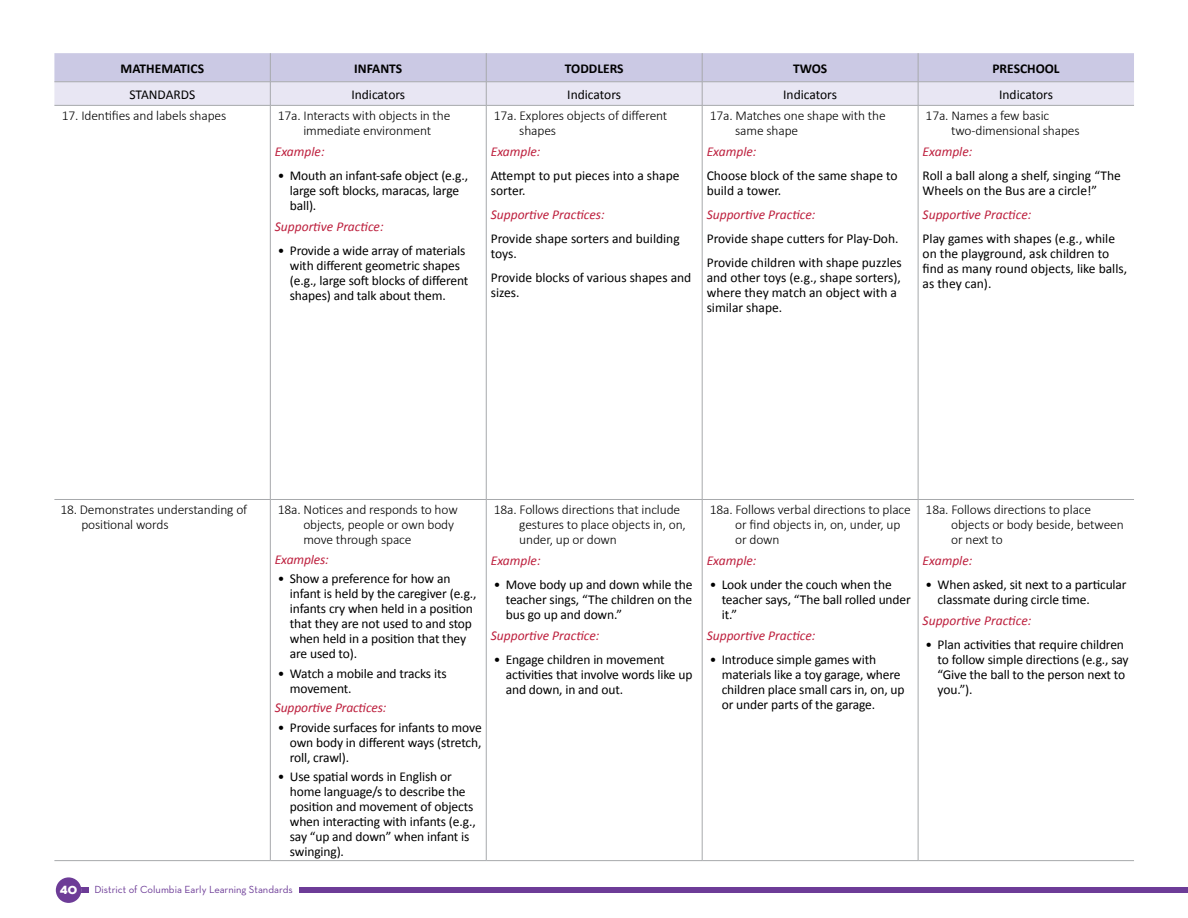
<style>
.page{position:relative;width:1188px;height:918px;background:#fff}
.page>*{position:absolute;margin:0;border:0;box-sizing:border-box;transform-origin:0 0}
.t1{font:13.5px/15px "Calibri";letter-spacing:-.01em;color:#000}
.t2{font:300 13.5px/15px "Calibri";letter-spacing:-.01em;color:#000}
.t3{font:italic 13.5px "Calibri";color:#bd1f3d}
.t4{font:700 13.5px "Calibri";color:#000}
.t5{font:12px "Neutra Disp Titling";color:#fff}
.t6{font:10.5px "Neutra Text";color:#6d3c97}
</style>
<div class="page">
<div style="left:74px;top:887px;width:1114px;height:6px;background:#6d3c97"></div>
<div style="left:56px;top:877px;width:25px;height:26px;background:#6d3c97;border-radius:50%"></div>
<div style="left:89px;top:883px;width:209px;height:15px;background:#fff"></div>
<svg style="left:54px;top:53px;width:1080px;height:52px;background:#d6d4e9"></svg>
<hr style="left:54px;top:105px;width:216px;height:1px;background:#a7a9ac">
<hr style="left:270px;top:105px;width:216px;height:1px;background:#a7a9ac">
<hr style="left:486px;top:105px;width:216px;height:1px;background:#a7a9ac">
<hr style="left:702px;top:105px;width:216px;height:1px;background:#a7a9ac">
<hr style="left:918px;top:105px;width:216px;height:1px;background:#a7a9ac">
<hr style="left:270px;top:106px;width:1px;height:393px;background:#a7a9ac">
<hr style="left:486px;top:106px;width:1px;height:393px;background:#a7a9ac">
<hr style="left:702px;top:106px;width:1px;height:393px;background:#a7a9ac">
<hr style="left:918px;top:106px;width:1px;height:393px;background:#a7a9ac">
<hr style="left:54px;top:499px;width:216px;height:1px;background:#a7a9ac">
<hr style="left:270px;top:499px;width:216px;height:1px;background:#a7a9ac">
<hr style="left:270px;top:500px;width:1px;height:360px;background:#a7a9ac">
<hr style="left:486px;top:499px;width:216px;height:1px;background:#a7a9ac">
<hr style="left:486px;top:500px;width:1px;height:360px;background:#a7a9ac">
<hr style="left:702px;top:499px;width:216px;height:1px;background:#a7a9ac">
<hr style="left:702px;top:500px;width:1px;height:360px;background:#a7a9ac">
<hr style="left:918px;top:499px;width:216px;height:1px;background:#a7a9ac">
<hr style="left:918px;top:500px;width:1px;height:360px;background:#a7a9ac">
<hr style="left:54px;top:860px;width:216px;height:1px;background:#a7a9ac">
<hr style="left:270px;top:860px;width:216px;height:1px;background:#a7a9ac">
<hr style="left:486px;top:860px;width:216px;height:1px;background:#a7a9ac">
<hr style="left:702px;top:860px;width:216px;height:1px;background:#a7a9ac">
<hr style="left:918px;top:860px;width:216px;height:1px;background:#a7a9ac">
<p class="t4" style="left:121px;top:58px;width:85px">MATHEMATICS</p>
<p class="t4" style="left:354px;top:58px;width:49px">INFANTS</p>
<p class="t4" style="left:565px;top:58px;width:60px">TODDLERS</p>
<p class="t4" style="left:793px;top:58px;width:36px">TWOS</p>
<p class="t4" style="left:992px;top:58px;width:69px">PRESCHOOL</p>
<p class="t1" style="left:129px;top:86px;width:67px">STANDARDS</p>
<p class="t1" style="left:351px;top:86px;width:55px">Indicators</p>
<p class="t1" style="left:567px;top:86px;width:55px">Indicators</p>
<p class="t1" style="left:783px;top:86px;width:55px">Indicators</p>
<p class="t1" style="left:999px;top:86px;width:55px">Indicators</p>
<p class="t2" style="left:62px;top:108px;width:166px">17. Identifies and labels shapes</p>
<p class="t2" style="left:278px;top:108px;width:174px;text-align:center">17a. Interacts with objects in the immediate environment</p>
<p class="t3" style="left:275px;top:142px;width:51px">Example:</p>
<p class="t1" style="left:290px;top:168px;width:180px;text-indent:-12px">• Mouth an infant-safe object (e.g., large soft blocks, maracas, large ball).</p>
<p class="t3" style="left:275px;top:217px;width:110px">Supportive Practice:</p>
<p class="t1" style="left:290px;top:243px;width:180px;text-indent:-12px">• Provide a wide array of materials with different geometric shapes (e.g., large soft blocks of different shapes) and talk about them.</p>
<p class="t2" style="left:519px;top:108px;width:150px;text-indent:-26px">17a. Explores objects of different shapes</p>
<p class="t3" style="left:491px;top:142px;width:51px">Example:</p>
<p class="t1" style="left:491px;top:168px;width:190px">Attempt to put pieces into a shape sorter.</p>
<p class="t3" style="left:491px;top:205px;width:116px">Supportive Practices:</p>
<p class="t1" style="left:491px;top:231px;width:190px">Provide shape sorters and building toys.</p>
<p class="t1" style="left:491px;top:270px;width:202px">Provide blocks of various shapes and sizes.</p>
<p class="t2" style="left:951px;top:108px;width:130px;text-indent:-26px">17a. Names a few basic two-dimensional shapes</p>
<p class="t3" style="left:923px;top:142px;width:51px">Example:</p>
<p class="t1" style="left:923px;top:168px;width:200px">Roll a ball along a shelf, singing “The<br>Wheels on the Bus are a circle!”</p>
<p class="t3" style="left:923px;top:205px;width:110px">Supportive Practice:</p>
<p class="t1" style="left:923px;top:231px;width:206px">Play games with shapes (e.g., while on the playground, ask children to find as many round objects, like balls, as they can).</p>
<p class="t2" style="left:735px;top:108px;width:152px;text-indent:-26px">17a. Matches one shape with the same shape</p>
<p class="t3" style="left:707px;top:142px;width:51px">Example:</p>
<p class="t1" style="left:707px;top:168px;width:192px">Choose block of the same shape to build a tower.</p>
<p class="t3" style="left:707px;top:205px;width:110px">Supportive Practice:</p>
<p class="t1" style="left:707px;top:226px;width:197px;line-height:24px">Provide shape cutters for Play-Doh.<br>Provide children with shape puzzles</p>
<p class="t1" style="left:707px;top:270px;width:196px">and other toys (e.g., shape sorters), where they match an object with a similar shape.</p>
<p class="t2" style="left:81px;top:502px;width:167px;text-indent:-21px">18. Demonstrates understanding of positional words</p>
<p class="t2" style="left:303px;top:502px;width:156px;text-indent:-26px">18a. Notices and responds to how objects, people or own body move through space</p>
<p class="t3" style="left:275px;top:550px;width:56px">Examples:</p>
<p class="t1" style="left:290px;top:571px;width:188px;text-indent:-12px">• Show a preference for how an infant is held by the caregiver (e.g., infants cry when held in a position that they are not used to and stop when held in a position that they are used to).</p>
<p class="t1" style="left:290px;top:665px;width:158px;text-indent:-12px">• Watch a mobile and tracks its movement.</p>
<p class="t3" style="left:275px;top:698px;width:113px">Supportive Practices:</p>
<p class="t1" style="left:290px;top:719px;width:193px;text-align:justify;text-indent:-12px">• Provide surfaces for infants to move own body in different ways (stretch, roll, crawl).</p>
<p class="t1" style="left:290px;top:769px;width:187px;text-indent:-12px">• Use spatial words in English or home language/s to describe the position and movement of objects when interacting with infants (e.g., say “up and down” when infant is swinging).</p>
<p class="t2" style="left:519px;top:502px;width:168px;text-indent:-26px">18a. Follows directions that include gestures to place objects in, on, under, up or down</p>
<p class="t3" style="left:491px;top:551px;width:51px">Example:</p>
<p class="t1" style="left:506px;top:577px;width:188px;text-align:justify;text-indent:-12px">• Move body up and down while the teacher sings, “The children on the bus go up and down.”</p>
<p class="t3" style="left:491px;top:626px;width:110px">Supportive Practice:</p>
<p class="t1" style="left:506px;top:652px;width:188px;text-indent:-12px">• Engage children in movement activities that involve words like up and down, in and out.</p>
<p class="t5" style="left:60px;top:882px;width:19px">40</p>
<p class="t6" style="left:95px;top:883px;width:200px">District of Columbia Early Learning Standards</p>
<p class="t2" style="left:735px;top:502px;width:177px;text-indent:-26px">18a. Follows verbal directions to place or find objects in, on, under, up or down</p>
<p class="t3" style="left:707px;top:551px;width:51px">Example:</p>
<p class="t1" style="left:722px;top:577px;width:191px;text-indent:-12px">• Look under the couch when the teacher says, “The ball rolled under it.”</p>
<p class="t3" style="left:707px;top:626px;width:110px">Supportive Practice:</p>
<p class="t1" style="left:722px;top:652px;width:184px;text-indent:-12px">• Introduce simple games with materials like a toy garage, where children place small cars in, on, up or under parts of the garage.</p>
<p class="t2" style="left:951px;top:502px;width:174px;text-indent:-26px">18a. Follows directions to place objects or body beside, between or next to</p>
<p class="t3" style="left:923px;top:551px;width:51px">Example:</p>
<p class="t1" style="left:938px;top:577px;width:190px;text-indent:-12px">• When asked, sit next to a particular classmate during circle time.</p>
<p class="t3" style="left:923px;top:611px;width:110px">Supportive Practice:</p>
<p class="t1" style="left:938px;top:637px;width:193px;text-indent:-12px">• Plan activities that require children to follow simple directions (e.g., say “Give the ball to the person next to you.”).</p>
</div>
